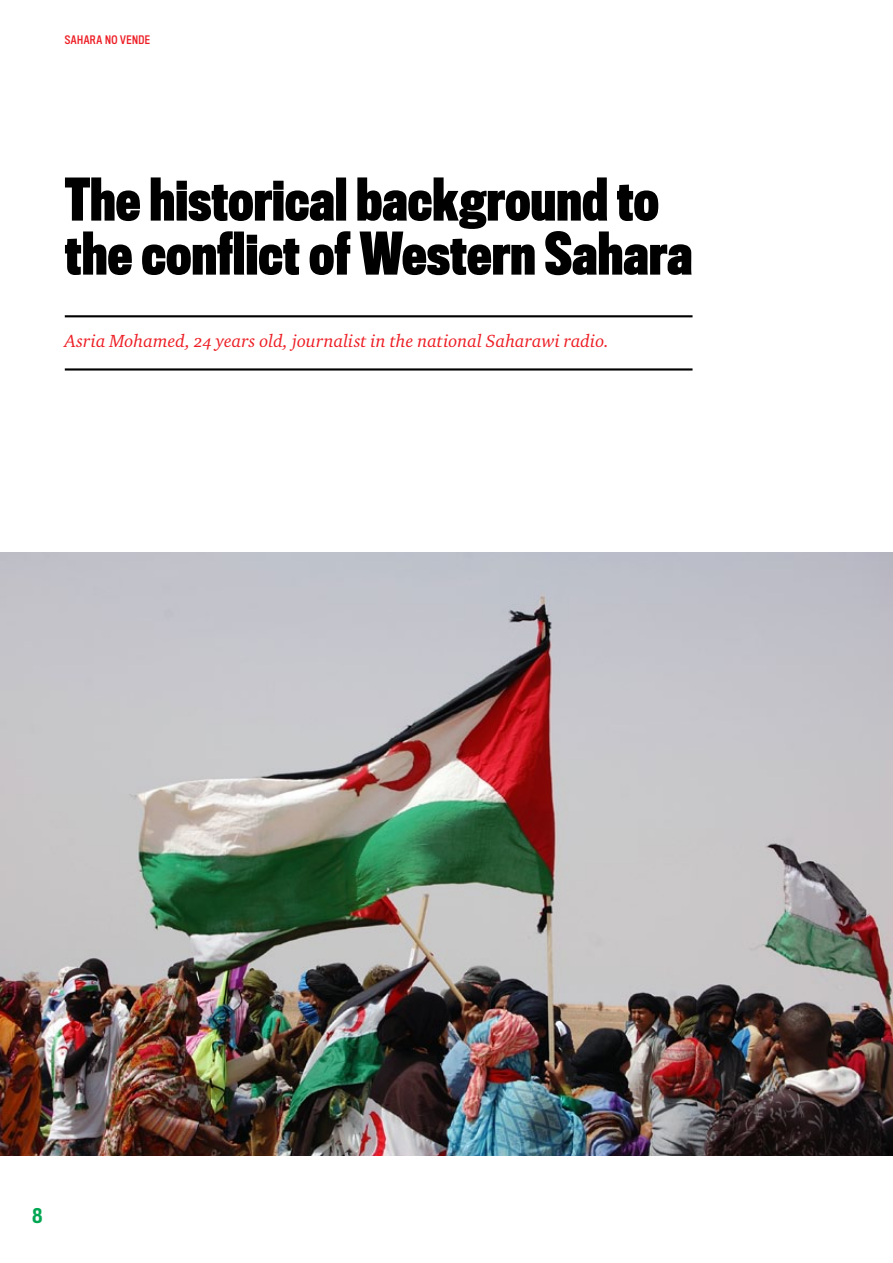
<style>
.page{position:relative;width:893px;height:1263px;background:#fff}
.page>*{position:absolute;margin:0;border:0;box-sizing:border-box;transform-origin:0 0}
.t1{font:700 54px/54px "Titling Gothic FB Comp";color:#000}
.t2{font:500 18.75px "Titling Gothic FB Cond";color:#00a651}
.t3{font:italic 18px "Charter ITC Std";letter-spacing:.005em;color:#ed1d24}
.t4{font:10.8px "Titling Gothic FB Cond Standard";color:#ed1d24}
</style>
<div class="page">
<img style="left:0;top:552px;width:893px;height:603px">
<hr style="left:65px;top:315px;width:627px;height:2px;background:#000">
<hr style="left:65px;top:368px;width:627px;height:3px;background:#000">
<p class="t4" style="left:65px;top:34px;width:8px">SAHARA</p>
<p class="t4" style="left:105px;top:34px;width:29px">NO VENDE</p>
<h1 class="t1" style="left:65px;top:173px;width:629px">The historical background to the conflict of Western Sahara</h1>
<p class="t3" style="left:65px;top:330px;width:546px">Asria Mohamed, 24 years old, journalist in the national Saharawi radio.</p>
<p class="t2" style="left:32px;top:1204px;width:11px">8</p>
</div>
